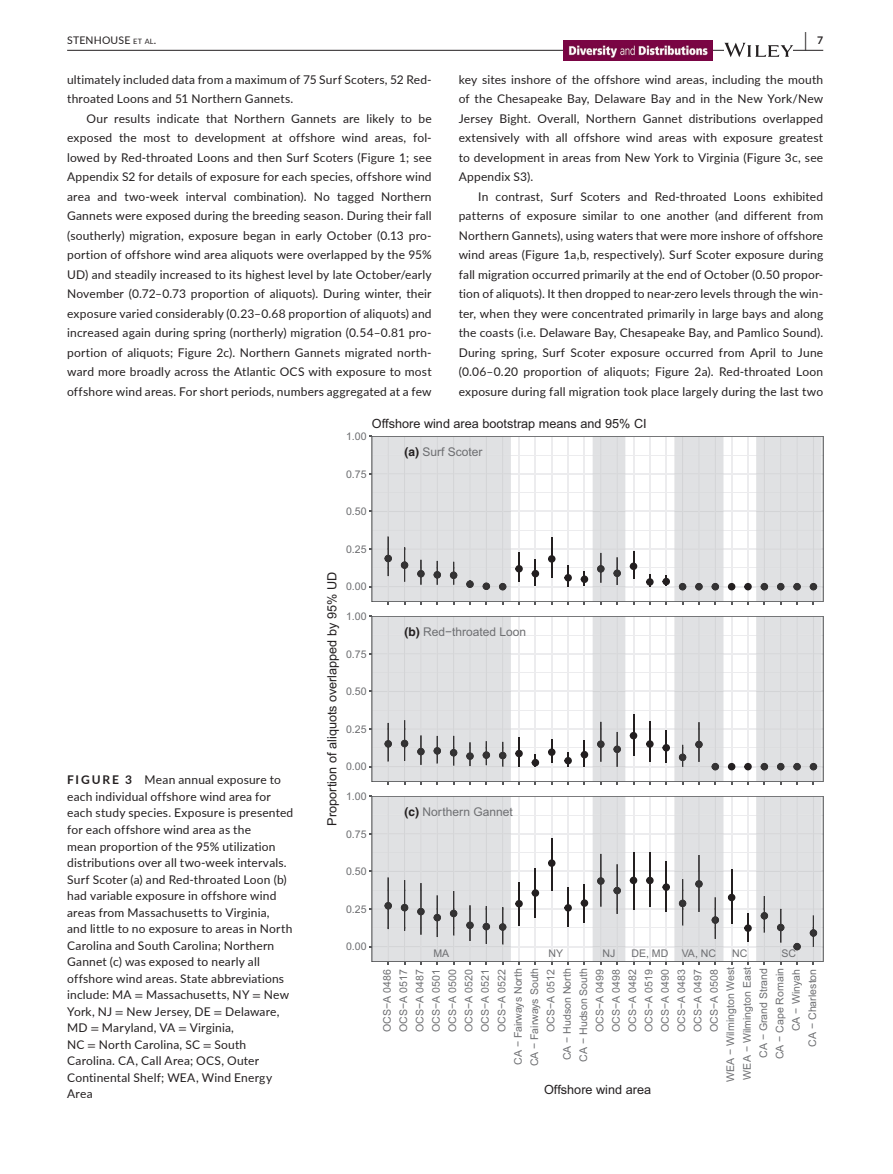
<style>
.page{position:relative;width:893px;height:1174px;background:#fff}
.page>*{position:absolute;margin:0;border:0;box-sizing:border-box;transform-origin:0 0}
.t1{font:700 19.5px "Lato";color:#231f20;scale:.48 1}
.t2{font:12.75px "Arial";color:#231f20}
.t3{font:12px/19.5px "Lato";letter-spacing:.015em;color:#231f20;text-align:justify}
.t4{font:12px "Arial";color:#6d6e71}
.t5{font:10.5px/16.4px "Arial";color:#6d6e71;text-align:right}
.t6{font:10.5px "Lato";letter-spacing:.02em;color:#231f20}
.t7{font:700 10.5px "Lato";color:#231f20}
.s1{font-size:7.35px}
.s2{font-weight:700}
.s3{font-family:"STIX"}
.s4{font-family:"Helvetica";font-weight:700;color:#231f20}
</style>
<div class="page">
<hr style="left:67px;top:50px;width:756px;height:1px;background:#231f20">
<img style="left:563px;top:40px;width:149px;height:21px">
<svg style="left:724px;top:43px;width:69px;height:14px"></svg>
<svg style="left:523px;top:436px;width:300px;height:165px"></svg>
<svg style="left:523px;top:616px;width:300px;height:165px"></svg>
<svg style="left:523px;top:796px;width:300px;height:165px"></svg>
<svg style="left:369px;top:435px;width:154px;height:169px;background:#dbdcdd"></svg>
<svg style="left:581px;top:436px;width:56px;height:168px"></svg>
<svg style="left:662px;top:436px;width:73px;height:168px"></svg>
<svg style="left:744px;top:436px;width:78px;height:168px;background:#dedfe1"></svg>
<svg style="left:369px;top:615px;width:154px;height:169px;background:#dadbdd"></svg>
<svg style="left:581px;top:616px;width:56px;height:168px"></svg>
<svg style="left:662px;top:616px;width:73px;height:168px"></svg>
<svg style="left:744px;top:616px;width:78px;height:168px;background:#dedfe1"></svg>
<svg style="left:369px;top:795px;width:154px;height:169px;background:#d9dadc"></svg>
<svg style="left:581px;top:796px;width:56px;height:168px"></svg>
<svg style="left:662px;top:796px;width:73px;height:168px"></svg>
<svg style="left:744px;top:796px;width:78px;height:168px;background:#dbdcde"></svg>
<h1 class="t1" style="left:804px;top:25px;width:7px">|</h1>
<p class="t6" style="left:67px;top:33px;width:91px">STENHOUSE <span class="s1">et al</span>.</p>
<p class="t7" style="left:817px;top:33px;width:8px">7</p>
<p class="t3" style="left:67px;top:69px;width:366px">ultimately included data from a maximum of 75 Surf Scoters, 52 Red&shy;throated Loons and 51 Northern Gannets.</p>
<p class="t3" style="left:67px;top:108px;width:366px;text-indent:20px">Our results indicate that Northern Gannets are likely to be exposed the most to development at offshore wind areas, fol&shy;lowed by Red-throated Loons and then Surf Scoters (Figure 1; see Appendix S2 for details of exposure for each species, offshore wind area and two-week interval combination). No tagged Northern Gannets were exposed during the breeding season. During their fall (southerly) migration, exposure began in early October (0.13 pro&shy;portion of offshore wind area aliquots were overlapped by the 95% UD) and steadily increased to its highest level by late October/early November (0.72–0.73 proportion of aliquots). During winter, their exposure varied considerably (0.23–0.68 proportion of aliquots) and increased again during spring (northerly) migration (0.54–0.81 pro&shy;portion of aliquots; Figure 2c). Northern Gannets migrated north&shy;ward more broadly across the Atlantic OCS with exposure to most offshore wind areas. For short periods, numbers aggregated at a few</p>
<p class="t3" style="left:459px;top:69px;width:366px">key sites inshore of the offshore wind areas, including the mouth of the Chesapeake Bay, Delaware Bay and in the New York/New Jersey Bight. Overall, Northern Gannet distributions overlapped extensively with all offshore wind areas with exposure greatest to development in areas from New York to Virginia (Figure 3c, see Appendix S3).</p>
<p class="t3" style="left:459px;top:186px;width:366px;text-indent:20px">In contrast, Surf Scoters and Red-throated Loons exhibited patterns of exposure similar to one another (and different from Northern Gannets), using waters that were more inshore of offshore wind areas (Figure 1a,b, respectively). Surf Scoter exposure during fall migration occurred primarily at the end of October (0.50 propor&shy;tion of aliquots). It then dropped to near-zero levels through the win&shy;ter, when they were concentrated primarily in large bays and along the coasts (i.e. Delaware Bay, Chesapeake Bay, and Pamlico Sound).<br>During spring, Surf Scoter exposure occurred from April to June (0.06–0.20 proportion of aliquots; Figure 2a). Red-throated Loon exposure during fall migration took place largely during the last two</p>
<p class="t2" style="left:372px;top:415px;width:276px">Offshore wind area bootstrap means and 95% CI</p>
<p class="t5" style="left:346px;top:428px;width:22px">1.00</p>
<p class="t3" style="left:67px;top:771px;width:228px;line-height:16.5px;text-align:left"><span class="s2">FIGURE 3</span> Mean annual exposure to each individual offshore wind area for each study species. Exposure is presented for each offshore wind area as the<br>mean proportion of the 95% utilization distributions over all two-week intervals.<br>Surf Scoter (a) and Red-throated Loon (b) had variable exposure in offshore wind areas from Massachusetts to Virginia,<br>and little to no exposure to areas in North Carolina and South Carolina; Northern Gannet (c) was exposed to nearly all offshore wind areas. State abbreviations include: MA <span class="s3">=</span> Massachusetts, NY <span class="s3">=</span> New York, NJ <span class="s3">=</span> New Jersey, DE <span class="s3">=</span> Delaware, MD <span class="s3">=</span> Maryland, VA <span class="s3">=</span> Virginia,<br>NC <span class="s3">=</span> North Carolina, SC <span class="s3">=</span> South Carolina. CA, Call Area; OCS, Outer Continental Shelf; WEA, Wind Energy Area</p>
<p class="t5" style="left:346px;top:466px;width:22px">0.75</p>
<p class="t5" style="left:346px;top:503px;width:22px">0.50</p>
<p class="t5" style="left:346px;top:541px;width:22px">0.25</p>
<p class="t2" style="left:324px;top:825px;width:255px;rotate:-90deg">Proportion of aliquots overlapped by 95% UD</p>
<p class="t5" style="left:346px;top:578px;width:22px">0.00</p>
<p class="t5" style="left:346px;top:608px;width:22px">1.00</p>
<p class="t5" style="left:346px;top:646px;width:22px">0.75</p>
<p class="t5" style="left:346px;top:683px;width:22px">0.50</p>
<p class="t5" style="left:346px;top:721px;width:22px">0.25</p>
<p class="t5" style="left:346px;top:758px;width:22px">0.00</p>
<p class="t5" style="left:346px;top:788px;width:22px">1.00</p>
<p class="t5" style="left:346px;top:826px;width:22px">0.75</p>
<p class="t5" style="left:346px;top:863px;width:22px">0.50</p>
<p class="t5" style="left:346px;top:901px;width:22px">0.25</p>
<p class="t5" style="left:346px;top:938px;width:22px">0.00</p>
<p class="t4" style="left:405px;top:444px;width:80px"><span class="s4">(a)</span> Surf Scoter</p>
<p class="t4" style="left:405px;top:623px;width:123px"><span class="s4">(b)</span> Red−throated Loon</p>
<p class="t4" style="left:405px;top:803px;width:110px"><span class="s4">(c)</span> Northern Gannet</p>
<p class="t5" style="left:433px;top:945px;width:17px">MA</p>
<p class="t5" style="left:548px;top:945px;width:16px">NY</p>
<p class="t5" style="left:603px;top:945px;width:14px">NJ</p>
<p class="t5" style="left:631px;top:945px;width:38px">DE, MD</p>
<p class="t5" style="left:682px;top:945px;width:36px">VA, NC</p>
<p class="t5" style="left:732px;top:945px;width:17px">NC</p>
<p class="t5" style="left:782px;top:945px;width:16px">SC</p>
<p class="t5" style="left:379px;top:1082px;width:117px;rotate:-90deg">OCS−A 0486<br>OCS−A 0517<br>OCS−A 0487<br>OCS−A 0501<br>OCS−A 0500<br>OCS−A 0520<br>OCS−A 0521<br>OCS−A 0522<br>CA − Fairways North<br>CA − Fairways South<br>OCS−A 0512<br>CA − Hudson North<br>CA − Hudson South<br>OCS−A 0499<br>OCS−A 0498<br>OCS−A 0482<br>OCS−A 0519<br>OCS−A 0490<br>OCS−A 0483<br>OCS−A 0497<br>OCS−A 0508<br>WEA − Wilmington West<br>WEA − Wilmington East<br>CA − Grand Strand<br>CA − Cape Romain<br>CA − Winyah<br>CA − Charleston</p>
<p class="t2" style="left:544px;top:1081px;width:109px">Offshore wind area</p>
</div>
